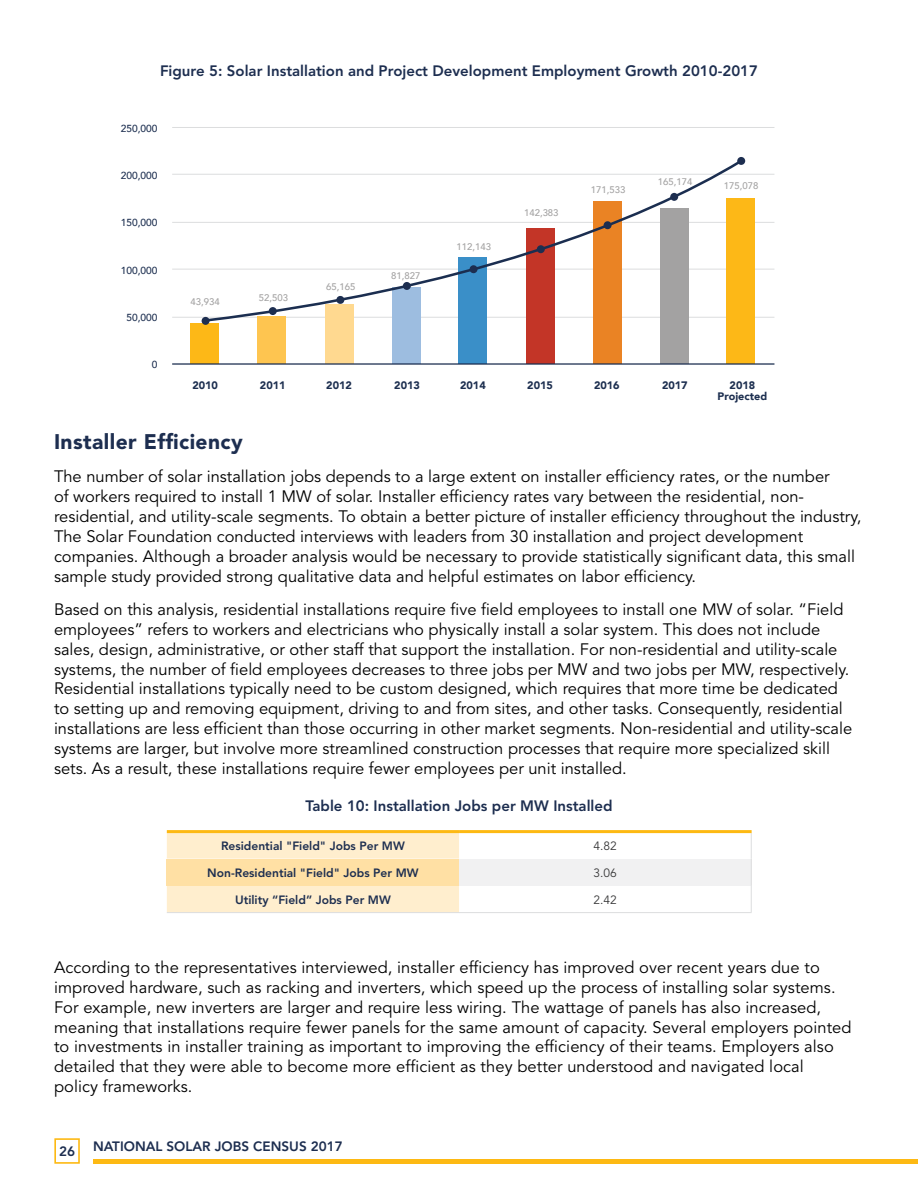
<style>
.page{position:relative;width:918px;height:1188px;background:#fff}
.page>*{position:absolute;margin:0;border:0;box-sizing:border-box;transform-origin:0 0}
.t1{font:900 21px "Avenir";letter-spacing:.02em;color:#1d2e50}
.t2{font:16.5px/20px "Avenir";color:#000}
.t3{font:800 15px "Avenir";color:#1d2e50}
.t4{font:800 13.5px "Avenir";color:#1d2e50}
.t5{font:800 12px "Avenir";color:#1d2e50}
.t6{font:12px "Avenir";color:#383839}
.t7{font:900 10.8px/11.6px "Avenir";color:#1d2f50;text-align:center}
.t8{font:500 10.2px "Avenir";color:#1d2f50}
.t9{font:500 9.6px "Avenir";color:#a3a2a2}
</style>
<div class="page">
<div style="left:54px;top:1138px;width:26px;height:26px;border:2px solid #fdb913"></div>
<div style="left:93px;top:1159px;width:825px;height:5px;background:#fdb913"></div>
<div style="left:167px;top:833px;width:292px;height:79px;background:#ffeece"></div>
<div style="left:167px;top:859px;width:292px;height:27px;background:#ffe0a4"></div>
<div style="left:459px;top:859px;width:292px;height:27px;background:#f1f1f2"></div>
<hr style="left:459px;top:830px;width:293px;height:3px;background:#fdb913">
<hr style="left:167px;top:830px;width:292px;height:3px;background:#fdb913">
<svg style="left:751px;top:833px;width:1px;height:79px"></svg>
<hr style="left:459px;top:912px;width:293px;height:1px;background:#dcddde">
<hr style="left:167px;top:912px;width:292px;height:1px;background:#dcddde">
<hr style="left:172px;top:317px;width:602px;height:1px;background:#dcddde">
<hr style="left:172px;top:269px;width:602px;height:1px;background:#dcddde">
<hr style="left:172px;top:222px;width:602px;height:1px;background:#dcddde">
<hr style="left:172px;top:174px;width:602px;height:1px;background:#dcddde">
<hr style="left:172px;top:127px;width:602px;height:1px;background:#dcddde">
<div style="left:190px;top:323px;width:29px;height:41px;background:#fdb817"></div>
<div style="left:257px;top:316px;width:29px;height:48px;background:#fec550"></div>
<div style="left:325px;top:304px;width:29px;height:60px;background:#ffd990"></div>
<div style="left:392px;top:288px;width:29px;height:76px;background:#9dbde0"></div>
<div style="left:458px;top:258px;width:29px;height:106px;background:#3a8fc8"></div>
<div style="left:526px;top:228px;width:29px;height:136px;background:#c33527"></div>
<div style="left:593px;top:201px;width:29px;height:163px;background:#ea8324"></div>
<div style="left:660px;top:208px;width:28px;height:156px;background:#a3a2a2"></div>
<div style="left:727px;top:198px;width:28px;height:166px;background:#fdb817"></div>
<svg style="left:202px;top:158px;width:542px;height:165px"></svg>
<div style="left:202px;top:317px;width:8px;height:8px;background:#1d2e50;border-radius:50%"></div>
<div style="left:269px;top:307px;width:8px;height:8px;background:#1d2e50;border-radius:50%"></div>
<svg style="left:336px;top:296px;width:9px;height:8px"></svg>
<div style="left:403px;top:282px;width:8px;height:8px;background:#1d2e50;border-radius:50%"></div>
<div style="left:469px;top:265px;width:9px;height:8px;background:#1d2e50;border-radius:50%"></div>
<div style="left:537px;top:245px;width:8px;height:8px;background:#1d2e50;border-radius:50%"></div>
<div style="left:604px;top:221px;width:8px;height:8px;background:#1d2e50;border-radius:50%"></div>
<div style="left:670px;top:193px;width:8px;height:8px;background:#1d2e50;border-radius:50%"></div>
<div style="left:737px;top:157px;width:8px;height:8px;background:#1d2e50;border-radius:50%"></div>
<hr style="left:172px;top:363px;width:602px;height:2px;background:#1b2e50">
<p class="t3" style="left:160px;top:65px;width:599px">Figure 5: Solar Installation and Project Development Employment Growth 2010-2017</p>
<p class="t8" style="left:121px;top:124px;width:38px">250,000</p>
<p class="t8" style="left:121px;top:171px;width:38px">200,000</p>
<p class="t8" style="left:121px;top:218px;width:38px">150,000</p>
<p class="t8" style="left:121px;top:265px;width:38px">100,000</p>
<p class="t8" style="left:126px;top:313px;width:33px">50,000</p>
<p class="t8" style="left:152px;top:360px;width:7px">0</p>
<p class="t9" style="left:191px;top:298px;width:31px">43,934</p>
<p class="t9" style="left:259px;top:293px;width:31px">52,503</p>
<p class="t9" style="left:326px;top:282px;width:31px">65,165</p>
<p class="t9" style="left:391px;top:271px;width:31px">81,827</p>
<p class="t9" style="left:456px;top:242px;width:36px">112,143</p>
<p class="t9" style="left:524px;top:208px;width:36px">142,383</p>
<p class="t9" style="left:591px;top:185px;width:36px">171,533</p>
<p class="t9" style="left:658px;top:178px;width:36px">165,174</p>
<p class="t9" style="left:724px;top:182px;width:36px">175,078</p>
<p class="t7" style="left:192px;top:380px;width:27px">2010</p>
<p class="t7" style="left:260px;top:380px;width:27px">2011</p>
<p class="t7" style="left:326px;top:380px;width:27px">2012</p>
<p class="t7" style="left:394px;top:380px;width:27px">2013</p>
<p class="t7" style="left:460px;top:380px;width:27px">2014</p>
<p class="t7" style="left:527px;top:380px;width:27px">2015</p>
<p class="t7" style="left:594px;top:380px;width:27px">2016</p>
<p class="t7" style="left:662px;top:380px;width:27px">2017</p>
<p class="t7" style="left:718px;top:380px;width:51px">2018<br>Projected</p>
<p class="t1" style="left:54px;top:433px;width:190px">Installer Efficiency</p>
<p class="t2" style="left:54px;top:468px;width:809px">The number of solar installation jobs depends to a large extent on installer efficiency rates, or the number<br>of workers required to install 1 MW of solar. Installer efficiency rates vary between the residential, non&shy;residential, and utility-scale segments. To obtain a better picture of installer efficiency throughout the industry, The Solar Foundation conducted interviews with leaders from 30 installation and project development companies. Although a broader analysis would be necessary to provide statistically significant data, this small sample study provided strong qualitative data and helpful estimates on labor efficiency.</p>
<p class="t2" style="left:54px;top:601px;width:800px">Based on this analysis, residential installations require five field employees to install one MW of solar. “Field employees” refers to workers and electricians who physically install a solar system. This does not include sales, design, administrative, or other staff that support the installation. For non-residential and utility-scale systems, the number of field employees decreases to three jobs per MW and two jobs per MW, respectively.<br>Residential installations typically need to be custom designed, which requires that more time be dedicated to setting up and removing equipment, driving to and from sites, and other tasks. Consequently, residential installations are less efficient than those occurring in other market segments. Non-residential and utility-scale systems are larger, but involve more streamlined construction processes that require more specialized skill sets. As a result, these installations require fewer employees per unit installed.</p>
<p class="t3" style="left:305px;top:800px;width:309px">Table 10: Installation Jobs per MW Installed</p>
<p class="t5" style="left:221px;top:840px;width:185px">Residential "Field" Jobs Per MW</p>
<p class="t6" style="left:593px;top:840px;width:25px">4.82</p>
<p class="t5" style="left:207px;top:867px;width:213px">Non-Residential "Field" Jobs Per MW</p>
<p class="t6" style="left:593px;top:867px;width:25px">3.06</p>
<p class="t5" style="left:235px;top:894px;width:157px">Utility “Field” Jobs Per MW</p>
<p class="t6" style="left:593px;top:894px;width:25px">2.42</p>
<p class="t2" style="left:54px;top:959px;width:799px">According to the representatives interviewed, installer efficiency has improved over recent years due to improved hardware, such as racking and inverters, which speed up the process of installing solar systems.<br>For example, new inverters are larger and require less wiring. The wattage of panels has also increased, meaning that installations require fewer panels for the same amount of capacity. Several employers pointed to investments in installer training as important to improving the efficiency of their teams. Employers also detailed that they were able to become more efficient as they better understood and navigated local policy frameworks.</p>
<p class="t4" style="left:59px;top:1146px;width:17px">26</p>
<p class="t4" style="left:93px;top:1141px;width:251px">NATIONAL SOLAR JOBS CENSUS 2017</p>
</div>
